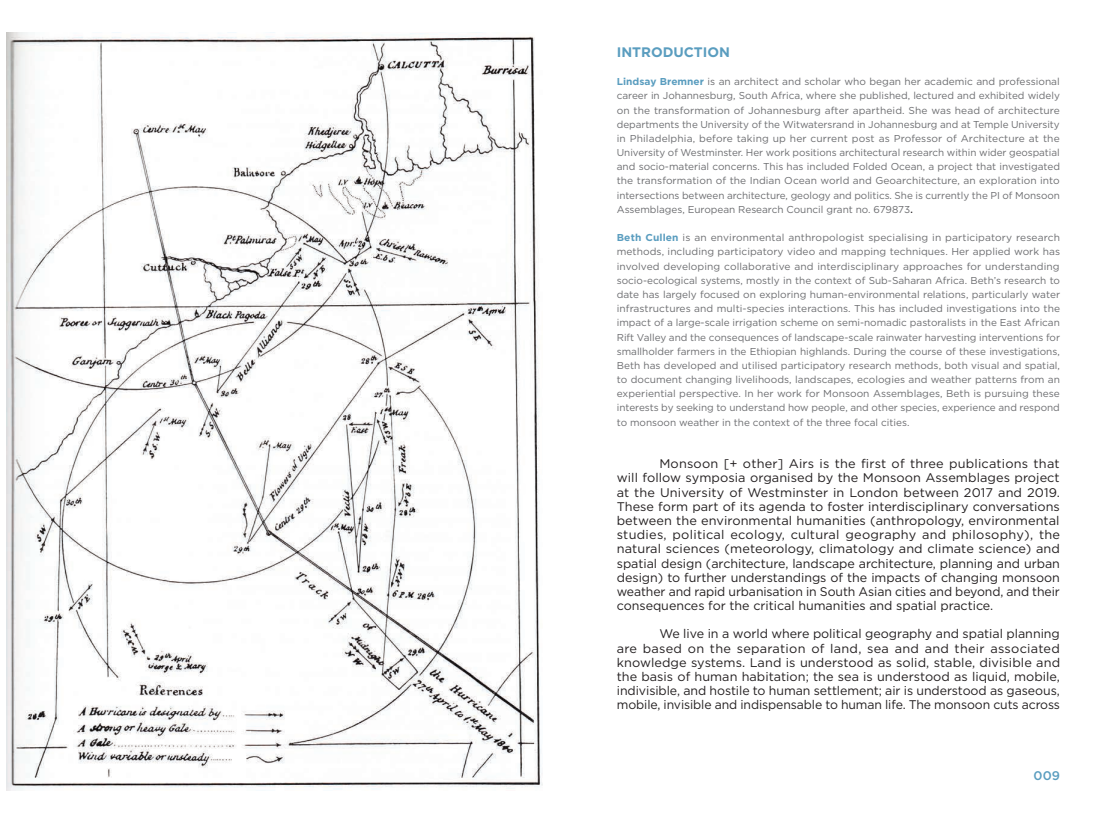
<style>
.page{position:relative;width:1106px;height:830px;background:#fff}
.page>*{position:absolute;margin:0;border:0;box-sizing:border-box;transform-origin:0 0}
.t1{font:700 13.75px "Gotham";color:#5a9dbf}
.t2{font:12.5px/14.1px "Gotham";letter-spacing:-.01em;color:#231f20;text-align:justify}
.t3{font:500 12.5px "Gotham";color:#5a9dbf}
.t4{font:10px/14.1px "Gotham";color:#6c6d70;text-align:justify}
.s1{font-weight:700;color:#5a9dbf}
.s2{font-size:12.5px;color:#231f20}
</style>
<div class="page">
<img style="left:7px;top:33px;width:536px;height:756px">
<h1 class="t1" style="left:617px;top:44px;width:115px">INTRODUCTION</h1>
<p class="t4" style="left:617px;top:74px;width:445px"><span class="s1">Lindsay Bremner</span> is an architect and scholar who began her academic and professional career in Johannesburg, South Africa, where she published, lectured and exhibited widely on the transformation of Johannesburg after apartheid. She was head of architecture departments the University of the Witwatersrand in Johannesburg and at Temple University in Philadelphia, before taking up her current post as Professor of Architecture at the University of Westminster. Her work positions architectural research within wider geospatial and socio-material concerns. This has included Folded Ocean, a project that investigated the transformation of the Indian Ocean world and Geoarchitecture, an exploration into intersections between architecture, geology and politics. She is currently the PI of Monsoon Assemblages, European Research Council grant no. 679873<span class="s2">.</span></p>
<p class="t4" style="left:617px;top:230px;width:445px"><span class="s1">Beth Cullen</span> is an environmental anthropologist specialising in participatory research methods, including participatory video and mapping techniques. Her applied work has involved developing collaborative and interdisciplinary approaches for understanding socio-ecological systems, mostly in the context of Sub-Saharan Africa. Beth’s research to date has largely focused on exploring human-environmental relations, particularly water infrastructures and multi-species interactions. This has included investigations into the impact of a large-scale irrigation scheme on semi-nomadic pastoralists in the East African Rift Valley and the consequences of landscape-scale rainwater harvesting interventions for smallholder farmers in the Ethiopian highlands. During the course of these investigations, Beth has developed and utilised participatory research methods, both visual and spatial, to document changing livelihoods, landscapes, ecologies and weather patterns from an experiential perspective. In her work for Monsoon Assemblages, Beth is pursuing these interests by seeking to understand how people, and other species, experience and respond to monsoon weather in the context of the three focal cities.</p>
<p class="t2" style="left:617px;top:456px;width:445px;text-indent:43px">Monsoon [+ other] Airs is the first of three publications that will follow symposia organised by the Monsoon Assemblages project at the University of Westminster in London between 2017 and 2019.<br>These form part of its agenda to foster interdisciplinary conversations between the environmental humanities (anthropology, environmental studies, political ecology, cultural geography and philosophy), the natural sciences (meteorology, climatology and climate science) and spatial design (architecture, landscape architecture, planning and urban design) to further understandings of the impacts of changing monsoon weather and rapid urbanisation in South Asian cities and beyond, and their consequences for the critical humanities and spatial practice.</p>
<p class="t2" style="left:617px;top:626px;width:445px;text-indent:43px">We live in a world where political geography and spatial planning are based on the separation of land, sea and and their associated knowledge systems. Land is understood as solid, stable, divisible and the basis of human habitation; the sea is understood as liquid, mobile, indivisible, and hostile to human settlement; air is understood as gaseous, mobile, invisible and indispensable to human life. The monsoon cuts across</p>
<p class="t3" style="left:1033px;top:768px;width:28px">009</p>
</div>
